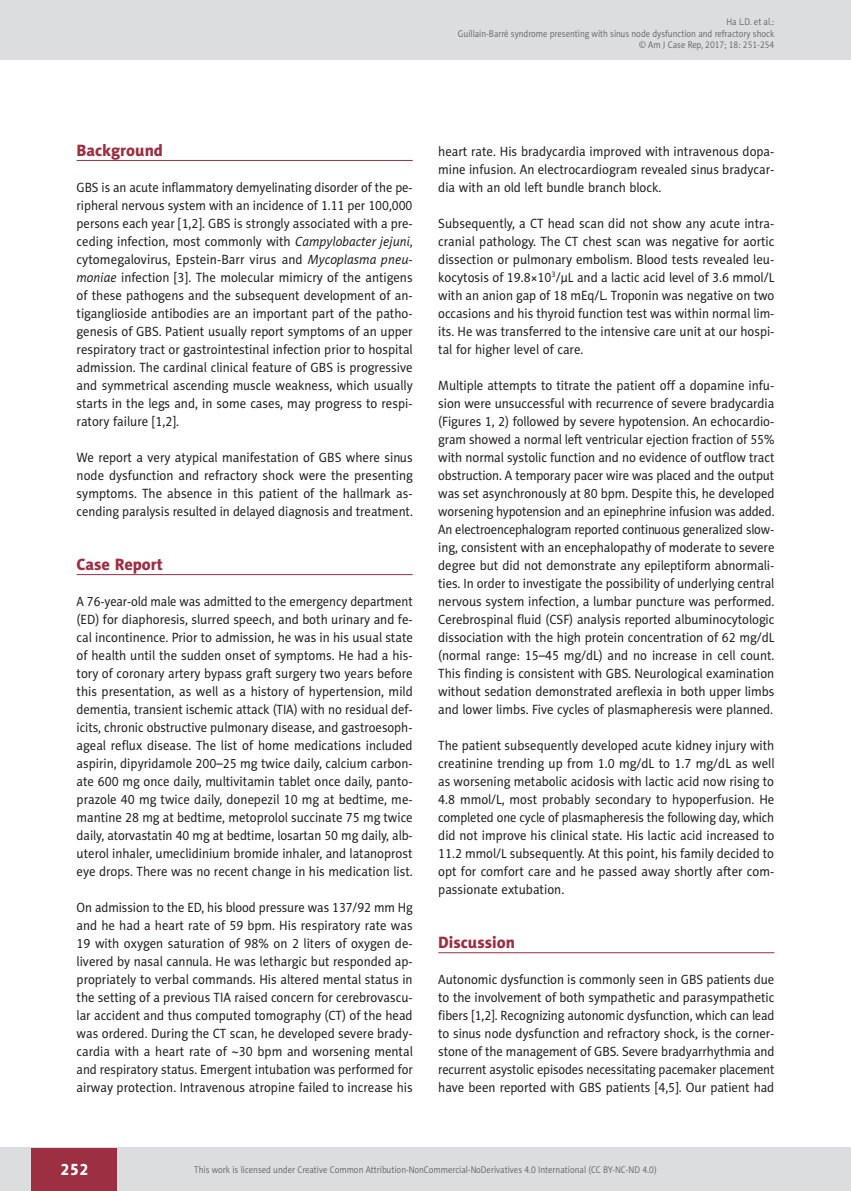
<style>
.page{position:relative;width:851px;height:1191px;background:#fff}
.page>*{position:absolute;margin:0;border:0;box-sizing:border-box;transform-origin:0 0}
.AJCR_Headline_1{font:16.5px "Naomi Sans EFN Heavy";color:#9d2f42}
.t1{font:16.5px "Naomi Sans EFN Heavy";color:#fff}
.AJCR_Body{font:13.5px/18px "Naomi Sans EFN";color:#231f20;text-align:justify;scale:.95 1}
.AJCR_Body-2{font:13.5px/18px "Naomi Sans EFN";color:#231f20;text-align:justify;scale:.93 1}
.AJCR_pagina_zywa{font:9.75px/11.2px "Naomi Sans EFN Light";color:#57585a;text-align:right;scale:.9 1}
.AJCR_pagina_sygnatur{font:9.75px "Naomi Sans EFN Light";color:#57585a;scale:.9 1}
.s1{font-style:italic}
</style>
<div class="page">
<hr style="left:77px;top:160px;width:335px;height:1px;background:#9d2f42">
<hr style="left:77px;top:574px;width:335px;height:1px;background:#9d2f42">
<hr style="left:438px;top:952px;width:336px;height:1px;background:#9d2f42">
<div style="left:0;top:1148px;width:850px;height:43px;background:#dcdddf"></div>
<div style="left:32px;top:1147px;width:85px;height:43px;background:#9d2f42"></div>
<div style="left:0;top:0;width:850px;height:60px;background:#dcdddf"></div>
<hr style="left:850px;top:0;width:1px;height:60px;background:#dcdddf">
<p class="AJCR_pagina_zywa" style="left:457px;top:16px;width:353px">Ha L.D. et al.:<br>Guillain-Barré syndrome presenting with sinus node dysfunction and refractory shock</p>
<p class="AJCR_pagina_sygnatur" style="left:639px;top:39px;width:152px">© Am J Case Rep, 2017; 18: 251-254</p>
<p class="AJCR_Headline_1" style="left:77px;top:140px;width:88px">Background</p>
<p class="AJCR_Body-2" style="left:77px;top:178px;width:363px">GBS is an acute inflammatory demyelinating disorder of the pe&shy;ripheral nervous system with an incidence of 1.11 per 100,000 persons each year [1,2]. GBS is strongly associated with a pre&shy;ceding infection, most commonly with <span class="s1">Campylobacter jejuni</span>, cytomegalovirus, Epstein-Barr virus and <span class="s1">Mycoplasma pneu&shy;moniae</span> infection [3]. The molecular mimicry of the antigens of these pathogens and the subsequent development of an&shy;tiganglioside antibodies are an important part of the patho&shy;genesis of GBS. Patient usually report symptoms of an upper respiratory tract or gastrointestinal infection prior to hospital admission. The cardinal clinical feature of GBS is progressive and symmetrical ascending muscle weakness, which usually starts in the legs and, in some cases, may progress to respi&shy;ratory failure [1,2].</p>
<p class="AJCR_Body" style="left:77px;top:448px;width:355px">We report a very atypical manifestation of GBS where sinus node dysfunction and refractory shock were the presenting symptoms. The absence in this patient of the hallmark as&shy;cending paralysis resulted in delayed diagnosis and treatment.</p>
<p class="AJCR_Headline_1" style="left:77px;top:554px;width:88px">Case Report</p>
<p class="AJCR_Body-2" style="left:77px;top:592px;width:363px">A 76-year-old male was admitted to the emergency department (ED) for diaphoresis, slurred speech, and both urinary and fe&shy;cal incontinence. Prior to admission, he was in his usual state of health until the sudden onset of symptoms. He had a his&shy;tory of coronary artery bypass graft surgery two years before this presentation, as well as a history of hypertension, mild dementia, transient ischemic attack (TIA) with no residual def&shy;icits, chronic obstructive pulmonary disease, and gastroesoph&shy;ageal reflux disease. The list of home medications included aspirin, dipyridamole 200–25 mg twice daily, calcium carbon&shy;ate 600 mg once daily, multivitamin tablet once daily, panto&shy;prazole 40 mg twice daily, donepezil 10 mg at bedtime, me&shy;mantine 28 mg at bedtime, metoprolol succinate 75 mg twice daily, atorvastatin 40 mg at bedtime, losartan 50 mg daily, alb&shy;uterol inhaler, umeclidinium bromide inhaler, and latanoprost eye drops. There was no recent change in his medication list.</p>
<p class="AJCR_Body-2" style="left:77px;top:898px;width:363px">On admission to the ED, his blood pressure was 137/92 mm Hg and he had a heart rate of 59 bpm. His respiratory rate was 19 with oxygen saturation of 98% on 2 liters of oxygen de&shy;livered by nasal cannula. He was lethargic but responded ap&shy;propriately to verbal commands. His altered mental status in the setting of a previous TIA raised concern for cerebrovascu&shy;lar accident and thus computed tomography (CT) of the head was ordered. During the CT scan, he developed severe brady&shy;cardia with a heart rate of ~30 bpm and worsening mental and respiratory status. Emergent intubation was performed for airway protection. Intravenous atropine failed to increase his</p>
<p class="AJCR_Body" style="left:438px;top:142px;width:355px">heart rate. His bradycardia improved with intravenous dopa&shy;mine infusion. An electrocardiogram revealed sinus bradycar&shy;dia with an old left bundle branch block.</p>
<p class="AJCR_Body" style="left:438px;top:214px;width:355px">Subsequently, a CT head scan did not show any acute intra&shy;cranial pathology. The CT chest scan was negative for aortic dissection or pulmonary embolism. Blood tests revealed leu&shy;kocytosis of 19.8×10<sup>3</sup>/µL and a lactic acid level of 3.6 mmol/L with an anion gap of 18 mEq/L. Troponin was negative on two occasions and his thyroid function test was within normal lim&shy;its. He was transferred to the intensive care unit at our hospi&shy;tal for higher level of care.</p>
<p class="AJCR_Body" style="left:438px;top:376px;width:355px">Multiple attempts to titrate the patient off a dopamine infu&shy;sion were unsuccessful with recurrence of severe bradycardia (Figures 1, 2) followed by severe hypotension. An echocardio&shy;gram showed a normal left ventricular ejection fraction of 55% with normal systolic function and no evidence of outflow tract obstruction. A temporary pacer wire was placed and the output was set asynchronously at 80 bpm. Despite this, he developed worsening hypotension and an epinephrine infusion was added.<br>An electroencephalogram reported continuous generalized slow&shy;ing, consistent with an encephalopathy of moderate to severe degree but did not demonstrate any epileptiform abnormali&shy;ties. In order to investigate the possibility of underlying central nervous system infection, a lumbar puncture was performed.<br>Cerebrospinal fluid (CSF) analysis reported albuminocytologic dissociation with the high protein concentration of 62 mg/dL (normal range: 15–45 mg/dL) and no increase in cell count.<br>This finding is consistent with GBS. Neurological examination without sedation demonstrated areflexia in both upper limbs and lower limbs. Five cycles of plasmapheresis were planned.</p>
<p class="AJCR_Body" style="left:438px;top:736px;width:355px">The patient subsequently developed acute kidney injury with creatinine trending up from 1.0 mg/dL to 1.7 mg/dL as well as worsening metabolic acidosis with lactic acid now rising to 4.8 mmol/L, most probably secondary to hypoperfusion. He completed one cycle of plasmapheresis the following day, which did not improve his clinical state. His lactic acid increased to 11.2 mmol/L subsequently. At this point, his family decided to opt for comfort care and he passed away shortly after com&shy;passionate extubation.</p>
<p class="AJCR_Headline_1" style="left:438px;top:932px;width:78px">Discussion</p>
<p class="AJCR_Body" style="left:438px;top:970px;width:355px">Autonomic dysfunction is commonly seen in GBS patients due to the involvement of both sympathetic and parasympathetic fibers [1,2]. Recognizing autonomic dysfunction, which can lead to sinus node dysfunction and refractory shock, is the corner&shy;stone of the management of GBS. Severe bradyarrhythmia and recurrent asystolic episodes necessitating pacemaker placement have been reported with GBS patients [4,5]. Our patient had</p>
<p class="t1" style="left:60px;top:1159px;width:30px">252</p>
<p class="AJCR_pagina_zywa" style="left:194px;top:1164px;width:515px">This work is licensed under Creative Common Attribution-NonCommercial-NoDerivatives 4.0 International (CC BY-NC-ND 4.0)</p>
</div>
